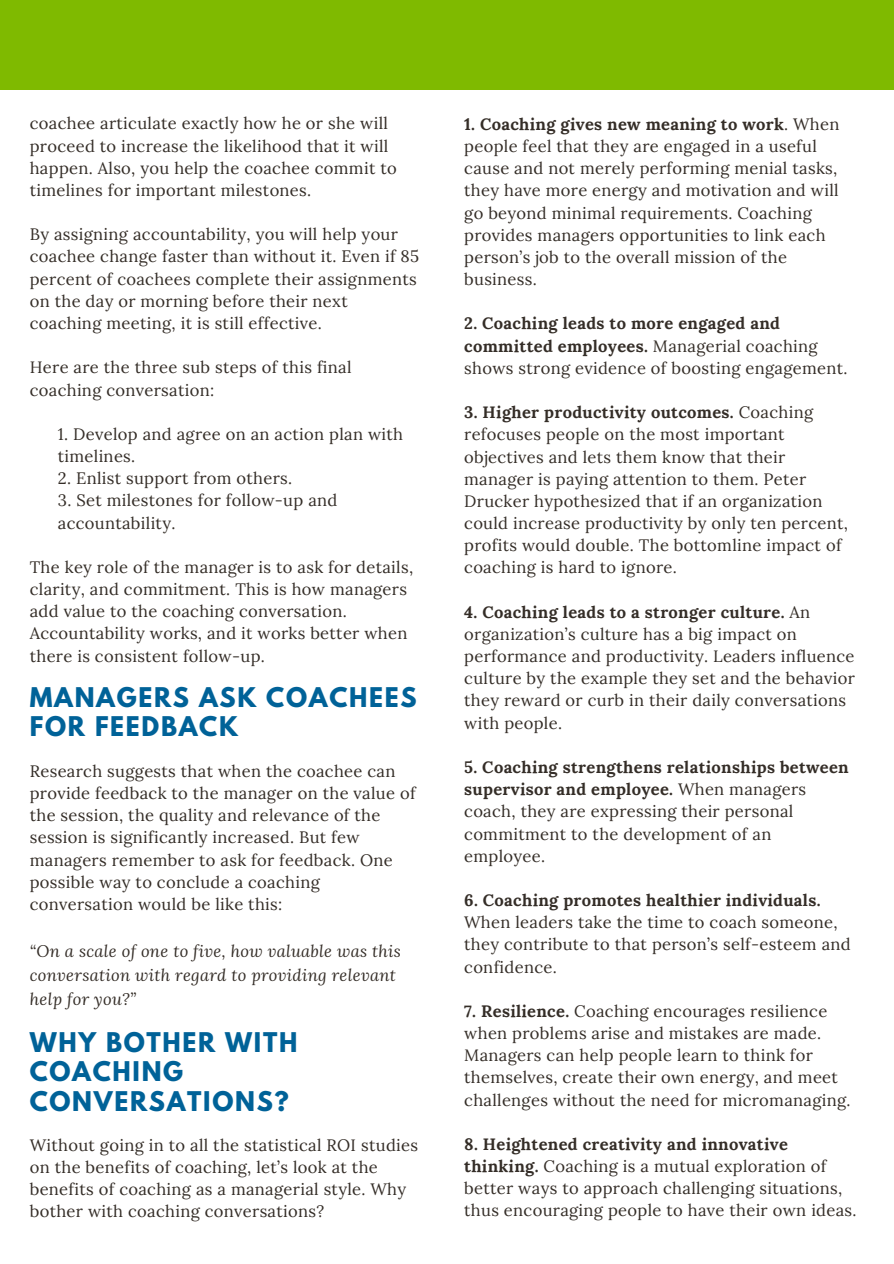
<style>
.page{position:relative;width:894px;height:1264px;background:#fff}
.page>*{position:absolute;margin:0;border:0;box-sizing:border-box;transform-origin:0 0}
.t1{font:700 24px/29.2px "League Spartan";letter-spacing:.07em;color:#006298}
.t2{font:16.5px/22.2px "Lora";letter-spacing:.02em;color:#342d27}
.t3{font:italic 16.5px/24.5px "Lora";letter-spacing:.02em;color:#342d27}
.t4{font:700 16.5px "Lora";letter-spacing:.02em;color:#342d27}
.s1{font-weight:700}
</style>
<div class="page">
<div style="left:0;top:0;width:893px;height:89px;background:#7fba00"></div>
<p class="t2" style="left:30px;top:112px;width:368px">coachee articulate exactly how he or she will proceed to increase the likelihood that it will happen. Also, you help the coachee commit to timelines for important milestones.</p>
<p class="t2" style="left:30px;top:223px;width:391px">By assigning accountability, you will help your coachee change faster than without it. Even if 85 percent of coachees complete their assignments on the day or morning before their next coaching meeting, it is still effective.</p>
<p class="t2" style="left:30px;top:356px;width:323px">Here are the three sub steps of this final coaching conversation:</p>
<p class="t2" style="left:58px;top:423px;width:347px">1. Develop and agree on an action plan with timelines.</p>
<p class="t2" style="left:58px;top:467px;width:236px">2. Enlist support from others.</p>
<p class="t2" style="left:58px;top:489px;width:281px">3. Set milestones for follow-up and accountability.</p>
<p class="t2" style="left:30px;top:556px;width:385px">The key role of the manager is to ask for details, clarity, and commitment. This is how managers add value to the coaching conversation.<br>Accountability works, and it works better when there is consistent follow-up.</p>
<h1 class="t1" style="left:30px;top:685px;width:388px">MANAGERS ASK COACHEES<br>FOR FEEDBACK</h1>
<p class="t2" style="left:30px;top:759px;width:387px">Research suggests that when the coachee can provide feedback to the manager on the value of the session, the quality and relevance of the session is significantly increased. But few managers remember to ask for feedback. One possible way to conclude a coaching conversation would be like this:</p>
<p class="t3" style="left:30px;top:938px;width:372px">“On a scale of one to five, how valuable was this conversation with regard to providing relevant help for you?”</p>
<h1 class="t1" style="left:30px;top:1030px;width:269px">WHY BOTHER WITH<br>COACHING<br>CONVERSATIONS?</h1>
<p class="t2" style="left:30px;top:1133px;width:389px">Without going in to all the statistical ROI studies on the benefits of coaching, let’s look at the benefits of coaching as a managerial style. Why bother with coaching conversations?</p>
<p class="t2" style="left:464px;top:113px;width:376px"><span class="s1">1. Coaching gives new meaning to work</span>. When people feel that they are engaged in a useful cause and not merely performing menial tasks, they have more energy and motivation and will go beyond minimal requirements. Coaching provides managers opportunities to link each person’s job to the overall mission of the business.</p>
<p class="t2" style="left:464px;top:312px;width:385px"><span class="s1">2. Coaching leads to more engaged and committed employees.</span> Managerial coaching shows strong evidence of boosting engagement.</p>
<p class="t2" style="left:464px;top:401px;width:385px"><span class="s1">3. Higher productivity outcomes.</span> Coaching refocuses people on the most important objectives and lets them know that their manager is paying attention to them. Peter Drucker hypothesized that if an organization could increase productivity by only ten percent, profits would double. The bottomline impact of coaching is hard to ignore.</p>
<p class="t2" style="left:464px;top:600px;width:392px"><span class="s1">4. Coaching leads to a stronger culture.</span> An organization’s culture has a big impact on performance and productivity. Leaders influence culture by the example they set and the behavior they reward or curb in their daily conversations with people.</p>
<p class="t2" style="left:464px;top:755px;width:386px"><span class="s1">5. Coaching strengthens relationships between supervisor and employee.</span> When managers coach, they are expressing their personal commitment to the development of an employee.</p>
<p class="t4" style="left:464px;top:889px;width:358px">6. Coaching promotes healthier individuals.</p>
<p class="t2" style="left:464px;top:911px;width:388px">When leaders take the time to coach someone, they contribute to that person’s self-esteem and confidence.</p>
<p class="t2" style="left:464px;top:999px;width:388px"><span class="s1">7. Resilience.</span> Coaching encourages resilience when problems arise and mistakes are made.<br>Managers can help people learn to think for themselves, create their own energy, and meet challenges without the need for micromanaging.</p>
<p class="t2" style="left:464px;top:1132px;width:394px"><span class="s1">8. Heightened creativity and innovative thinking.</span> Coaching is a mutual exploration of better ways to approach challenging situations, thus encouraging people to have their own ideas.</p>
</div>
